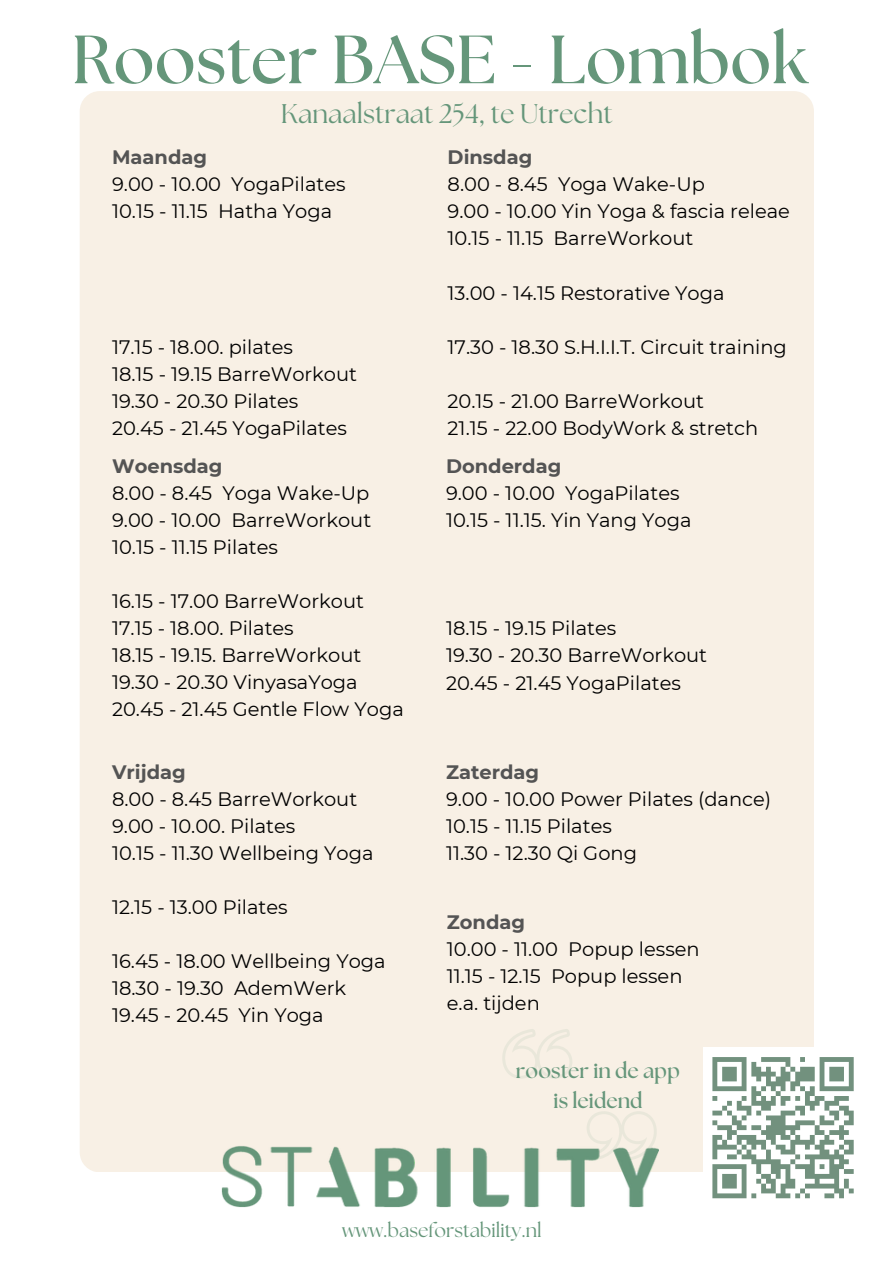
<style>
.page{position:relative;width:894px;height:1264px;background:#fff}
.page>*{position:absolute;margin:0;border:0;box-sizing:border-box;transform-origin:0 0}
.t1{font:700 67.95px "The Seasons";color:#65967a}
.t2{font:26.85px "The Seasons";color:#65967a}
.t3{font:700 21.15px/30.3px "The Seasons";color:#65967a;text-align:center}
.t4{font:19.5px "Montserrat";color:#000}
.t5{font:700 19.5px "Montserrat";color:#545454}
.t6{font:19.5px "The Seasons";color:#65967a}
</style>
<div class="page">
<div style="left:80px;top:91px;width:733px;height:1080px;background:#f8f0e5;border-radius:20px"></div>
<img style="left:221px;top:1146px;width:437px;height:61px">
<svg style="left:502px;top:1029px;width:70px;height:49px"></svg>
<svg style="left:584px;top:1111px;width:74px;height:49px"></svg>
<div style="left:702px;top:1047px;width:161px;height:160px;background:#fff"></div>
<svg style="left:712px;top:1057px;width:142px;height:142px"></svg>
<p class="t1" style="left:72px;top:29px;width:738px">Rooster BASE - Lombok</p>
<p class="t2" style="left:281px;top:102px;width:333px">Kanaalstraat 254, te Utrecht</p>
<h2 class="t5" style="left:112px;top:145px;width:96px">Maandag</h2>
<p class="t4" style="left:112px;top:172px;width:235px">9.00 - 10.00 YogaPilates</p>
<p class="t4" style="left:112px;top:199px;width:222px">10.15 - 11.15 Hatha Yoga</p>
<p class="t4" style="left:112px;top:335px;width:182px">17.15 - 18.00. pilates</p>
<p class="t4" style="left:112px;top:362px;width:246px">18.15 - 19.15 BarreWorkout</p>
<p class="t4" style="left:112px;top:389px;width:188px">19.30 - 20.30 Pilates</p>
<p class="t4" style="left:112px;top:416px;width:236px">20.45 - 21.45 YogaPilates</p>
<p class="t5" style="left:112px;top:454px;width:112px">Woensdag</p>
<p class="t4" style="left:112px;top:481px;width:259px">8.00 - 8.45 Yoga Wake-Up</p>
<p class="t4" style="left:112px;top:508px;width:260px">9.00 - 10.00 BarreWorkout</p>
<p class="t4" style="left:112px;top:535px;width:167px">10.15 - 11.15 Pilates</p>
<p class="t4" style="left:112px;top:589px;width:253px">16.15 - 17.00 BarreWorkout</p>
<p class="t4" style="left:112px;top:616px;width:183px">17.15 - 18.00. Pilates</p>
<p class="t4" style="left:112px;top:643px;width:251px">18.15 - 19.15. BarreWorkout</p>
<p class="t4" style="left:112px;top:670px;width:247px">19.30 - 20.30 VinyasaYoga</p>
<p class="t4" style="left:112px;top:697px;width:293px">20.45 - 21.45 Gentle Flow Yoga</p>
<p class="t5" style="left:112px;top:759px;width:75px">Vrijdag</p>
<p class="t4" style="left:112px;top:786px;width:246px">8.00 - 8.45 BarreWorkout</p>
<p class="t4" style="left:112px;top:814px;width:185px">9.00 - 10.00. Pilates</p>
<p class="t4" style="left:112px;top:841px;width:263px">10.15 - 11.30 Wellbeing Yoga</p>
<p class="t4" style="left:112px;top:895px;width:177px">12.15 - 13.00 Pilates</p>
<p class="t4" style="left:112px;top:949px;width:275px">16.45 - 18.00 Wellbeing Yoga</p>
<p class="t4" style="left:112px;top:976px;width:236px">18.30 - 19.30 AdemWerk</p>
<p class="t4" style="left:112px;top:1003px;width:213px">19.45 - 20.45 Yin Yoga</p>
<p class="t5" style="left:447px;top:145px;width:86px">Dinsdag</p>
<p class="t4" style="left:447px;top:172px;width:259px">8.00 - 8.45 Yoga Wake-Up</p>
<p class="t4" style="left:447px;top:199px;width:344px">9.00 - 10.00 Yin Yoga &amp; fascia releae</p>
<p class="t4" style="left:447px;top:226px;width:247px">10.15 - 11.15 BarreWorkout</p>
<p class="t4" style="left:447px;top:281px;width:278px">13.00 - 14.15 Restorative Yoga</p>
<p class="t4" style="left:447px;top:335px;width:340px">17.30 - 18.30 S.H.I.I.T. Circuit training</p>
<p class="t4" style="left:447px;top:389px;width:258px">20.15 - 21.00 BarreWorkout</p>
<p class="t4" style="left:447px;top:416px;width:312px">21.15 - 22.00 BodyWork &amp; stretch</p>
<p class="t5" style="left:446px;top:454px;width:117px">Donderdag</p>
<p class="t4" style="left:446px;top:481px;width:235px">9.00 - 10.00 YogaPilates</p>
<p class="t4" style="left:446px;top:508px;width:247px">10.15 - 11.15. Yin Yang Yoga</p>
<p class="t4" style="left:446px;top:616px;width:172px">18.15 - 19.15 Pilates</p>
<p class="t4" style="left:446px;top:643px;width:262px">19.30 - 20.30 BarreWorkout</p>
<p class="t4" style="left:446px;top:670px;width:236px">20.45 - 21.45 YogaPilates</p>
<p class="t5" style="left:446px;top:759px;width:95px">Zaterdag</p>
<p class="t4" style="left:446px;top:786px;width:327px">9.00 - 10.00 Power Pilates (dance)</p>
<p class="t4" style="left:446px;top:814px;width:167px">10.15 - 11.15 Pilates</p>
<p class="t4" style="left:446px;top:841px;width:192px">11.30 - 12.30 Qi Gong</p>
<p class="t5" style="left:446px;top:910px;width:80px">Zondag</p>
<p class="t4" style="left:446px;top:937px;width:254px">10.00 - 11.00 Popup lessen</p>
<p class="t4" style="left:446px;top:964px;width:237px">11.15 - 12.15 Popup lessen</p>
<p class="t4" style="left:446px;top:991px;width:94px">e.a. tijden</p>
<p class="t3" style="left:515px;top:1056px;width:166px">rooster in de app is leidend</p>
<h3 class="t6" style="left:342px;top:1220px;width:201px">www.baseforstability.nl</h3>
</div>
